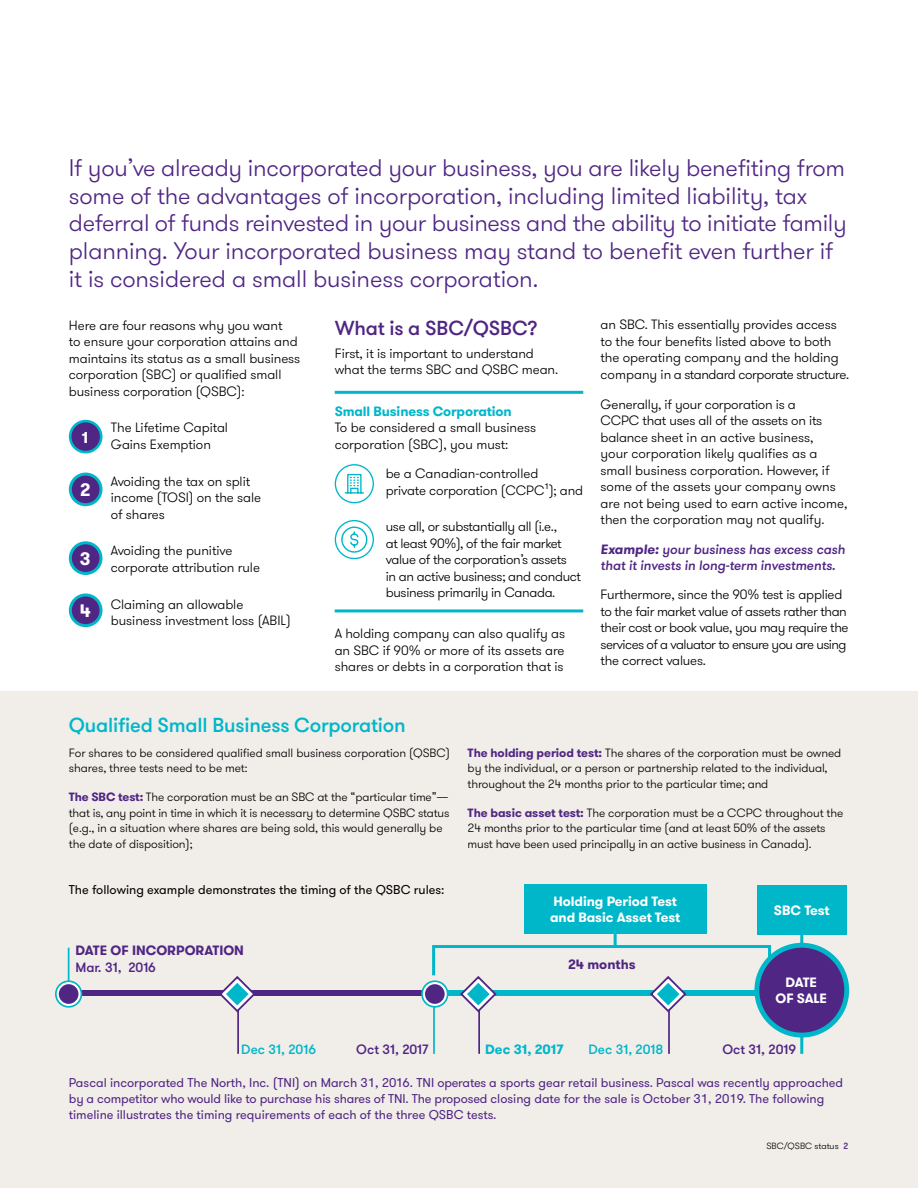
<style>
.page{position:relative;width:918px;height:1188px;background:#fff}
.page>*{position:absolute;margin:0;border:0;box-sizing:border-box;transform-origin:0 0}
.t1{font:300 24px/27.8px "GT Walsheim Pro";letter-spacing:-.01em;color:#4f2683}
.t2{font:500 20.25px "GT Walsheim Pro";letter-spacing:-.01em;color:#00b7c9}
.t3{font:500 20.25px "GT Walsheim Pro";letter-spacing:-.01em;color:#4f2683}
.t4{font:700 18px "GT Walsheim Pro";color:#fff}
.t5{font:700 15.75px "GT Walsheim Pro";color:#fff}
.t6{font:300 13.5px/16.5px "GT Walsheim Pro";letter-spacing:-.005em;color:#000}
.t7{font:300 13.5px/16.5px "GT Walsheim Pro";letter-spacing:-.03em;color:#000}
.t8{font:300 13.5px/16.5px "GT Walsheim Pro";letter-spacing:-.025em;color:#000}
.t9{font:italic 500 13.5px/16.5px "GT Walsheim Pro";letter-spacing:-.005em;color:#4f2683}
.t10{font:700 13.5px/16.5px "GT Walsheim Pro";letter-spacing:-.005em;color:#fff;text-align:center}
.t11{font:700 13.5px "GT Walsheim Pro";letter-spacing:-.01em;color:#00b7c9}
.t12{font:500 13.5px "GT Walsheim Pro";color:#4f2683}
.t13{font:700 13.5px "GT Walsheim Pro";color:#4f2683}
.t14{font:500 13.5px "GT Walsheim Pro";color:#00b7c9}
.t15{font:12.75px/15.8px "GT Walsheim Pro";color:#4f2683}
.t16{font:12.75px "GT Walsheim Pro";color:#000}
.t17{font:300 12px/15.8px "GT Walsheim Pro";letter-spacing:-.01em;color:#000}
.t18{font:300 9px "GT Walsheim Pro";color:#000}
.s1{font-weight:700}
.s2{font-weight:700;color:#4f2683}
.s3{font-weight:500;color:#4f2683}
</style>
<div class="page">
<div style="left:1px;top:692px;width:917px;height:496px;background:#f1ede9"></div>
<div style="left:70px;top:421px;width:31px;height:31px;background:#4f2683;border-radius:50%"></div>
<div style="left:69px;top:420px;width:34px;height:33px;border:3px solid #00b7c9;border-radius:50%"></div>
<div style="left:70px;top:474px;width:31px;height:31px;background:#4f2683;border-radius:50%"></div>
<div style="left:69px;top:473px;width:34px;height:33px;border:3px solid #00b7c9;border-radius:50%"></div>
<div style="left:70px;top:543px;width:31px;height:30px;background:#4f2683;border-radius:50%"></div>
<div style="left:69px;top:541px;width:34px;height:34px;border:3px solid #00b7c9;border-radius:50%"></div>
<div style="left:70px;top:595px;width:31px;height:31px;background:#4f2683;border-radius:50%"></div>
<div style="left:69px;top:593px;width:34px;height:34px;border:3px solid #00b7c9;border-radius:50%"></div>
<hr style="left:335px;top:391px;width:248px;height:3px;background:#00b7c9">
<hr style="left:335px;top:609px;width:248px;height:3px;background:#00b7c9">
<svg style="left:335px;top:464px;width:39px;height:39px"></svg>
<svg style="left:335px;top:520px;width:39px;height:39px"></svg>
<div style="left:435px;top:990px;width:398px;height:6px;background:#00b7c9"></div>
<div style="left:64px;top:990px;width:371px;height:6px;background:#4f2683"></div>
<hr style="left:68px;top:948px;width:1px;height:54px;background:#00b7c9">
<svg style="left:56px;top:981px;width:25px;height:26px"></svg>
<div style="left:55px;top:980px;width:27px;height:28px;border:2px solid #00b7c9;border-radius:50%"></div>
<div style="left:59px;top:984px;width:19px;height:20px;background:#4f2683;border-radius:50%"></div>
<hr style="left:800px;top:1008px;width:3px;height:46px;background:#00b7c9">
<hr style="left:478px;top:991px;width:2px;height:63px;background:#4f2683">
<hr style="left:668px;top:991px;width:2px;height:63px;background:#4f2683">
<hr style="left:237px;top:991px;width:2px;height:63px;background:#4f2683">
<hr style="left:433px;top:988px;width:2px;height:66px;background:#00b7c9">
<hr style="left:614px;top:923px;width:3px;height:22px;background:#00b7c9">
<hr style="left:800px;top:907px;width:3px;height:54px;background:#00b7c9">
<div style="left:432px;top:945px;width:339px;height:32px;border:3px solid #00b7c9"></div>
<div style="left:757px;top:945px;width:90px;height:90px;background:#4f2683;border-radius:50%"></div>
<div style="left:754px;top:943px;width:95px;height:95px;border:5px solid #00b7c9;border-radius:50%"></div>
<svg style="left:422px;top:981px;width:26px;height:26px"></svg>
<div style="left:421px;top:980px;width:27px;height:28px;border:2px solid #00b7c9;border-radius:50%"></div>
<div style="left:425px;top:984px;width:20px;height:20px;background:#4f2683;border-radius:50%"></div>
<div style="left:524px;top:884px;width:182px;height:50px;background:#00b7c9"></div>
<div style="left:757px;top:885px;width:90px;height:49px;background:#00b7c9"></div>
<svg style="left:459px;top:975px;width:39px;height:39px"></svg>
<svg style="left:649px;top:975px;width:39px;height:39px"></svg>
<svg style="left:221px;top:976px;width:33px;height:38px"></svg>
<p class="t1" style="left:69px;top:154px;width:779px">If you’ve already incorporated your business, you are likely benefiting from some of the advantages of incorporation, including limited liability, tax deferral of funds reinvested in your business and the ability to initiate family planning. Your incorporated business may stand to benefit even further if it is considered a small business corporation.</p>
<h2 class="t3" style="left:335px;top:315px;width:205px">What is a SBC/QSBC?</h2>
<p class="t6" style="left:335px;top:345px;width:225px">First, it is important to understand what the terms SBC and QSBC mean.</p>
<p class="t11" style="left:335px;top:402px;width:178px">Small Business Corporation</p>
<p class="t6" style="left:335px;top:420px;width:203px">To be considered a small business corporation (SBC), you must:</p>
<p class="t6" style="left:386px;top:466px;width:199px">be a Canadian-controlled<br>private corporation (CCPC<sup>1</sup>); and</p>
<p class="t8" style="left:386px;top:519px;width:197px">use all, or substantially all (i.e.,<br>at least 90%), of the fair market value of the corporation’s assets<br>in an active business; and conduct business primarily in Canada.</p>
<p class="t6" style="left:335px;top:626px;width:232px;text-align:justify">A holding company can also qualify as an SBC if 90% or more of its assets are shares or debts in a corporation that is</p>
<p class="t6" style="left:601px;top:317px;width:250px">an SBC. This essentially provides access to the four benefits listed above to both the operating company and the holding company in a standard corporate structure.</p>
<p class="t6" style="left:601px;top:396px;width:248px">Generally, if your corporation is a<br>CCPC that uses all of the assets on its balance sheet in an active business,<br>your corporation likely qualifies as a small business corporation. However, if some of the assets your company owns are not being used to earn active income, then the corporation may not qualify.</p>
<p class="t9" style="left:601px;top:541px;width:246px"><span class="s1">Example:</span> your business has excess cash that it invests in long-term investments.</p>
<p class="t7" style="left:601px;top:587px;width:249px">Furthermore, since the 90% test is applied to the fair market value of assets rather than their cost or book value, you may require the services of a valuator to ensure you are using the correct values.</p>
<p class="t6" style="left:69px;top:317px;width:233px">Here are four reasons why you want<br>to ensure your corporation attains and maintains its status as a small business corporation (SBC) or qualified small business corporation (QSBC):</p>
<p class="t5" style="left:82px;top:427px;width:8px">1</p>
<p class="t6" style="left:111px;top:420px;width:119px">The Lifetime Capital<br>Gains Exemption</p>
<h3 class="t4" style="left:80px;top:478px;width:12px">2</h3>
<p class="t6" style="left:111px;top:473px;width:152px">Avoiding the tax on split income (TOSI) on the sale of shares</p>
<h3 class="t4" style="left:80px;top:547px;width:12px">3</h3>
<p class="t6" style="left:111px;top:543px;width:151px">Avoiding the punitive corporate attribution rule</p>
<h3 class="t4" style="left:80px;top:599px;width:12px">4</h3>
<p class="t6" style="left:111px;top:596px;width:181px">Claiming an allowable business investment loss (ABIL)</p>
<h2 class="t2" style="left:69px;top:712px;width:338px">Qualified Small Business Corporation</h2>
<p class="t17" style="left:69px;top:745px;width:383px">For shares to be considered qualified small business corporation (QSBC) shares, three tests need to be met:</p>
<p class="t17" style="left:69px;top:789px;width:382px"><span class="s2">The SBC test:</span> The corporation must be an SBC at the “particular time”— that is, any point in time in which it is necessary to determine QSBC status (e.g., in a situation where shares are being sold, this would generally be the date of disposition);</p>
<p class="t16" style="left:69px;top:881px;width:377px">The following example demonstrates the timing of the QSBC rules:</p>
<p class="t13" style="left:75px;top:942px;width:170px">DATE OF INCORPORATION</p>
<p class="t12" style="left:75px;top:958px;width:82px">Mar. 31, 2016</p>
<p class="t17" style="left:468px;top:745px;width:375px"><span class="s2">The holding period test:</span> The shares of the corporation must be owned by the individual, or a person or partnership related to the individual, throughout the 24 months prior to the particular time; and</p>
<p class="t17" style="left:468px;top:805px;width:377px"><span class="s2">The basic asset test:</span> The corporation must be a CCPC throughout the<br>24 months prior to the particular time (and at least 50% of the assets must have been used principally in an active business in Canada).</p>
<p class="t10" style="left:550px;top:893px;width:132px;text-align:left">Holding Period Test and Basic Asset Test</p>
<p class="t10" style="left:774px;top:902px;width:57px">SBC Test</p>
<p class="t13" style="left:568px;top:955px;width:69px">24 months</p>
<p class="t10" style="left:776px;top:974px;width:53px">DATE<br>OF SALE</p>
<p class="t14" style="left:241px;top:1041px;width:76px">Dec 31, 2016</p>
<p class="t12" style="left:356px;top:1041px;width:74px">Oct 31, 2017</p>
<p class="t11" style="left:485px;top:1040px;width:80px">Dec 31, 2017</p>
<p class="t14" style="left:589px;top:1041px;width:76px">Dec 31, 2018</p>
<p class="t12" style="left:723px;top:1041px;width:75px">Oct 31, 2019</p>
<p class="t15" style="left:69px;top:1075px;width:776px">Pascal incorporated The North, Inc. (TNI) on March 31, 2016. TNI operates a sports gear retail business. Pascal was recently approached by a competitor who would like to purchase his shares of TNI. The proposed closing date for the sale is October 31, 2019. The following timeline illustrates the timing requirements of each of the three QSBC tests.</p>
<p class="t18" style="left:767px;top:1140px;width:83px">SBC/QSBC status <span class="s3">2</span></p>
</div>
